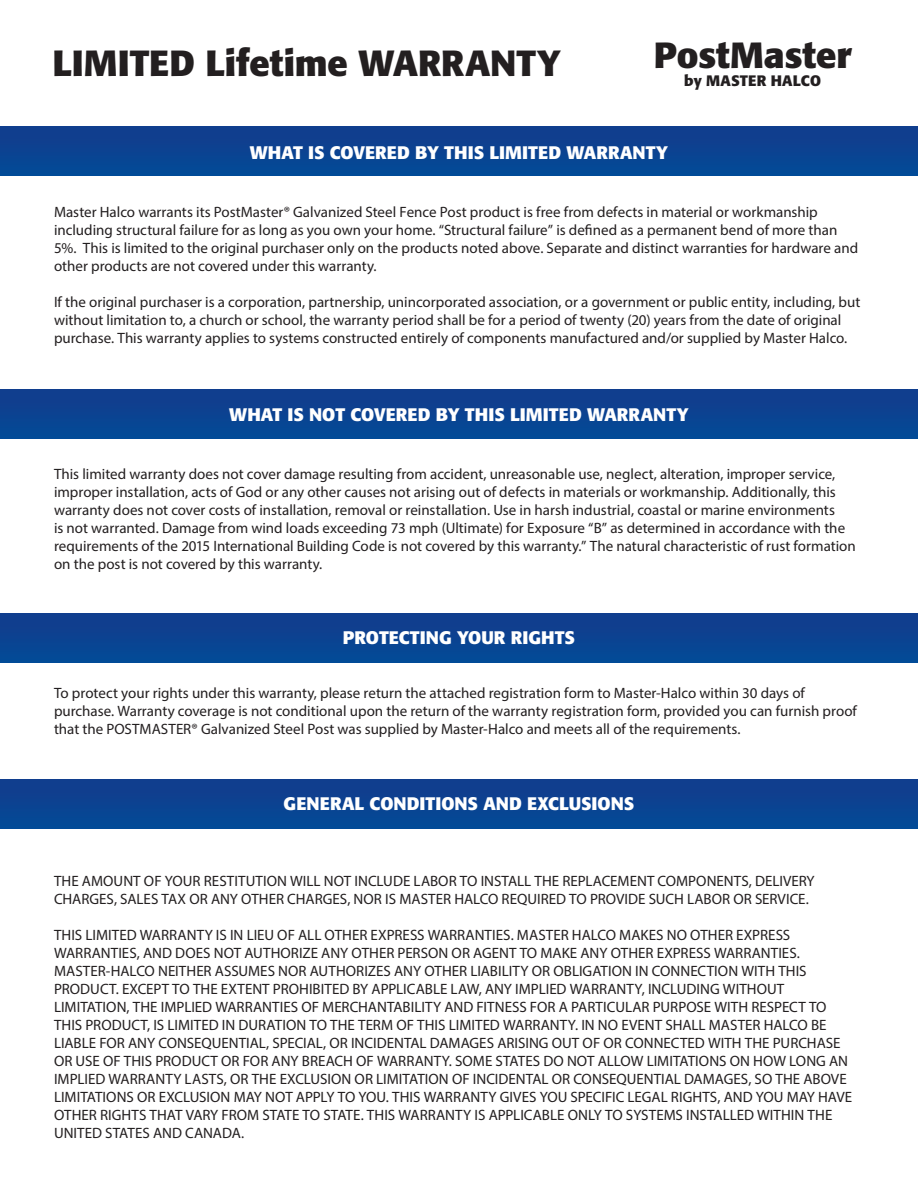
<style>
.page{position:relative;width:918px;height:1188px;background:#fff}
.page>*{position:absolute;margin:0;border:0;box-sizing:border-box;transform-origin:0 0}
.headline{font:700 36px "Formata";color:#231f20}
.headline-2{font:700 18px "Formata";color:#fff}
.body{font:15px/18px "Myriad Pro";color:#231f20}
.headline-3{font:700 15px "Formata";letter-spacing:.01em;color:#231f20}
</style>
<div class="page">
<div style="left:0;top:126px;width:918px;height:50px;background:#0c4291"></div>
<div style="left:0;top:389px;width:918px;height:50px;background:#0c4291"></div>
<div style="left:0;top:614px;width:918px;height:49px;background:#0c4291"></div>
<div style="left:0;top:779px;width:918px;height:50px;background:#0c4291"></div>
<p class="headline" style="left:52px;top:40px;width:510px">LIMITED Lifetime WARRANTY</p>
<p class="headline" style="left:654px;top:32px;width:199px">PostMaster</p>
<p class="headline-3" style="left:684px;top:71px;width:138px">by MASTER HALCO</p>
<p class="headline-2" style="left:250px;top:141px;width:420px">WHAT IS COVERED BY THIS LIMITED WARRANTY</p>
<p class="body" style="left:54px;top:202px;width:806px">Master Halco warrants its PostMaster® Galvanized Steel Fence Post product is free from defects in material or workmanship including structural failure for as long as you own your home. “Structural failure” is defined as a permanent bend of more than 5%. This is limited to the original purchaser only on the products noted above. Separate and distinct warranties for hardware and other products are not covered under this warranty.</p>
<p class="body" style="left:54px;top:292px;width:808px">If the original purchaser is a corporation, partnership, unincorporated association, or a government or public entity, including, but without limitation to, a church or school, the warranty period shall be for a period of twenty (20) years from the date of original purchase. This warranty applies to systems constructed entirely of components manufactured and/or supplied by Master Halco.</p>
<p class="headline-2" style="left:229px;top:404px;width:461px">WHAT IS NOT COVERED BY THIS LIMITED WARRANTY</p>
<p class="body" style="left:54px;top:465px;width:803px">This limited warranty does not cover damage resulting from accident, unreasonable use, neglect, alteration, improper service, improper installation, acts of God or any other causes not arising out of defects in materials or workmanship. Additionally, this warranty does not cover costs of installation, removal or reinstallation. Use in harsh industrial, coastal or marine environments<br>is not warranted. Damage from wind loads exceeding 73 mph (Ultimate) for Exposure “B” as determined in accordance with the requirements of the 2015 International Building Code is not covered by this warranty.” The natural characteristic of rust formation on the post is not covered by this warranty.</p>
<p class="headline-2" style="left:343px;top:627px;width:234px">PROTECTING YOUR RIGHTS</p>
<p class="body" style="left:54px;top:684px;width:804px">To protect your rights under this warranty, please return the attached registration form to Master-Halco within 30 days of purchase. Warranty coverage is not conditional upon the return of the warranty registration form, provided you can furnish proof that the POSTMASTER® Galvanized Steel Post was supplied by Master-Halco and meets all of the requirements.</p>
<p class="headline-2" style="left:284px;top:792px;width:352px">GENERAL CONDITIONS AND EXCLUSIONS</p>
<p class="body" style="left:54px;top:871px;width:762px">THE AMOUNT OF YOUR RESTITUTION WILL NOT INCLUDE LABOR TO INSTALL THE REPLACEMENT COMPONENTS, DELIVERY<br>CHARGES, SALES TAX OR ANY OTHER CHARGES, NOR IS MASTER HALCO REQUIRED TO PROVIDE SUCH LABOR OR SERVICE.</p>
<p class="body" style="left:54px;top:925px;width:747px">THIS LIMITED WARRANTY IS IN LIEU OF ALL OTHER EXPRESS WARRANTIES. MASTER HALCO MAKES NO OTHER EXPRESS<br>WARRANTIES, AND DOES NOT AUTHORIZE ANY OTHER PERSON OR AGENT TO MAKE ANY OTHER EXPRESS WARRANTIES.</p>
<p class="body" style="left:54px;top:961px;width:800px">MASTER-HALCO NEITHER ASSUMES NOR AUTHORIZES ANY OTHER LIABILITY OR OBLIGATION IN CONNECTION WITH THIS PRODUCT. EXCEPT TO THE EXTENT PROHIBITED BY APPLICABLE LAW, ANY IMPLIED WARRANTY, INCLUDING WITHOUT LIMITATION, THE IMPLIED WARRANTIES OF MERCHANTABILITY AND FITNESS FOR A PARTICULAR PURPOSE WITH RESPECT TO THIS PRODUCT, IS LIMITED IN DURATION TO THE TERM OF THIS LIMITED WARRANTY. IN NO EVENT SHALL MASTER HALCO BE LIABLE FOR ANY CONSEQUENTIAL, SPECIAL, OR INCIDENTAL DAMAGES ARISING OUT OF OR CONNECTED WITH THE PURCHASE OR USE OF THIS PRODUCT OR FOR ANY BREACH OF WARRANTY. SOME STATES DO NOT ALLOW LIMITATIONS ON HOW LONG AN IMPLIED WARRANTY LASTS, OR THE EXCLUSION OR LIMITATION OF INCIDENTAL OR CONSEQUENTIAL DAMAGES, SO THE ABOVE LIMITATIONS OR EXCLUSION MAY NOT APPLY TO YOU. THIS WARRANTY GIVES YOU SPECIFIC LEGAL RIGHTS, AND YOU MAY HAVE OTHER RIGHTS THAT VARY FROM STATE TO STATE. THIS WARRANTY IS APPLICABLE ONLY TO SYSTEMS INSTALLED WITHIN THE UNITED STATES AND CANADA.</p>
</div>
